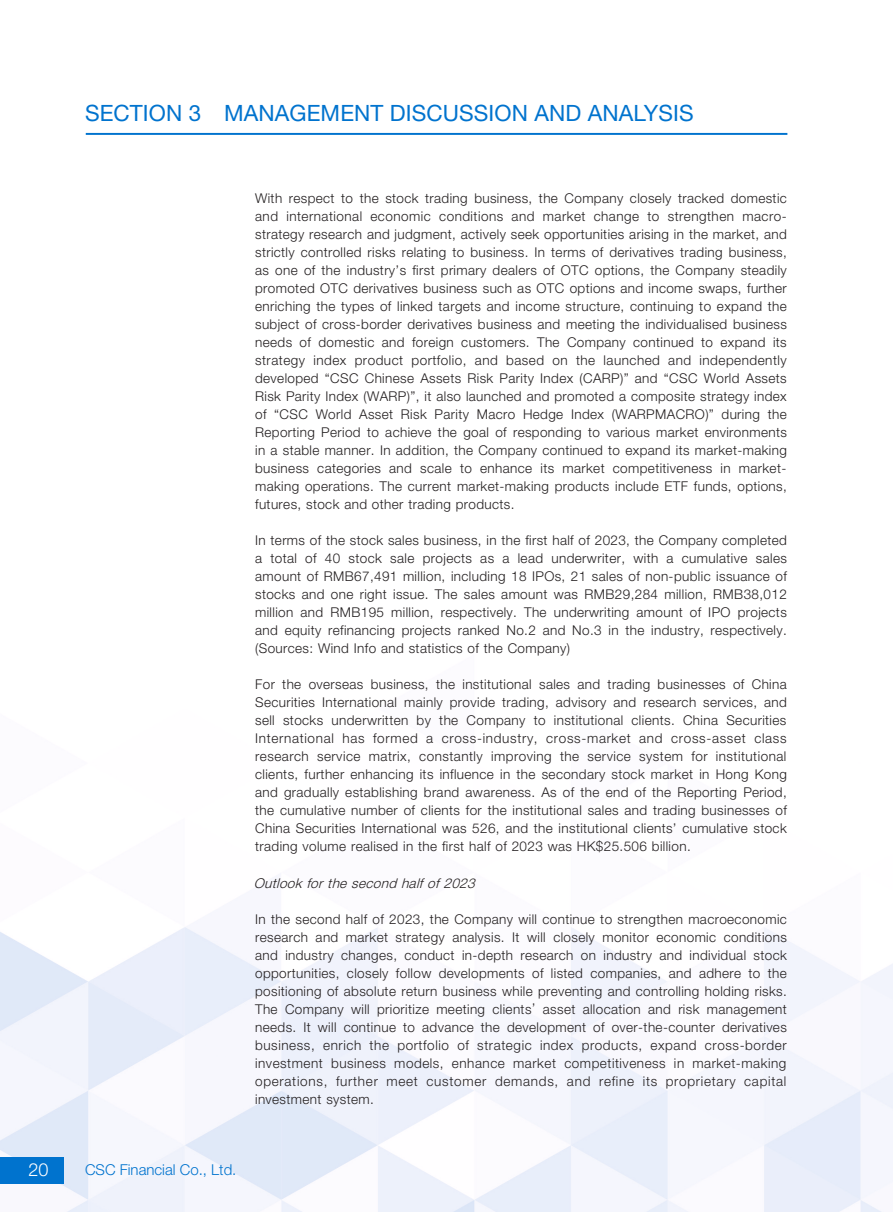
<style>
.page{position:relative;width:893px;height:1212px;background:#fff}
.page>*{position:absolute;margin:0;border:0;box-sizing:border-box;transform-origin:0 0}
.t1{font:22.5px "Helvetica Neue LT Std";letter-spacing:.005em;color:#0073ce}
.t2{font:300 18px "Helvetica Neue LT Std";color:#fff}
.t3{font:300 15px "Helvetica Neue LT Std";color:#0073ce}
.t4{font:300 13.5px/18px "Helvetica Neue LT Std";letter-spacing:.03em;color:#231f20;text-align:justify}
.t5{font:italic 300 13.5px "Helvetica Neue LT Std";color:#231f20}
</style>
<div class="page">
<img style="left:0;top:132px;width:893px;height:1080px">
<div style="left:0;top:1157px;width:64px;height:26px;background:#0073ce"></div>
<hr style="left:86px;top:133px;width:701px;height:2px;background:#0073ce">
<h1 class="t1" style="left:85px;top:99px;width:610px">SECTION 3 MANAGEMENT DISCUSSION AND ANALYSIS</h1>
<p class="t4" style="left:255px;top:189px;width:533px">With respect to the stock trading business, the Company closely tracked domestic and international economic conditions and market change to strengthen macro&shy;strategy research and judgment, actively seek opportunities arising in the market, and strictly controlled risks relating to business. In terms of derivatives trading business, as one of the industry’s first primary dealers of OTC options, the Company steadily promoted OTC derivatives business such as OTC options and income swaps, further enriching the types of linked targets and income structure, continuing to expand the subject of cross-border derivatives business and meeting the individualised business needs of domestic and foreign customers. The Company continued to expand its strategy index product portfolio, and based on the launched and independently developed “CSC Chinese Assets Risk Parity Index (CARP)” and “CSC World Assets Risk Parity Index (WARP)”, it also launched and promoted a composite strategy index of “CSC World Asset Risk Parity Macro Hedge Index (WARPMACRO)” during the Reporting Period to achieve the goal of responding to various market environments in a stable manner. In addition, the Company continued to expand its market-making business categories and scale to enhance its market competitiveness in market&shy;making operations. The current market-making products include ETF funds, options, futures, stock and other trading products.</p>
<p class="t4" style="left:255px;top:531px;width:533px">In terms of the stock sales business, in the first half of 2023, the Company completed a total of 40 stock sale projects as a lead underwriter, with a cumulative sales amount of RMB67,491 million, including 18 IPOs, 21 sales of non-public issuance of stocks and one right issue. The sales amount was RMB29,284 million, RMB38,012 million and RMB195 million, respectively. The underwriting amount of IPO projects and equity refinancing projects ranked No.2 and No.3 in the industry, respectively. (Sources: Wind Info and statistics of the Company)</p>
<p class="t4" style="left:255px;top:675px;width:533px">For the overseas business, the institutional sales and trading businesses of China Securities International mainly provide trading, advisory and research services, and sell stocks underwritten by the Company to institutional clients. China Securities International has formed a cross-industry, cross-market and cross-asset class research service matrix, constantly improving the service system for institutional clients, further enhancing its influence in the secondary stock market in Hong Kong and gradually establishing brand awareness. As of the end of the Reporting Period, the cumulative number of clients for the institutional sales and trading businesses of China Securities International was 526, and the institutional clients’ cumulative stock trading volume realised in the first half of 2023 was HK$25.506 billion.</p>
<p class="t5" style="left:254px;top:874px;width:227px">Outlookforthe second halfof2023</p>
<p class="t4" style="left:255px;top:909px;width:533px">In the second half of 2023, the Company will continue to strengthen macroeconomic research and market strategy analysis. It will closely monitor economic conditions and industry changes, conduct in-depth research on industry and individual stock opportunities, closely follow developments of listed companies, and adhere to the positioning of absolute return business while preventing and controlling holding risks.<br>The Company will prioritize meeting clients’ asset allocation and risk management needs. It will continue to advance the development of over-the-counter derivatives business, enrich the portfolio of strategic index products, expand cross-border investment business models, enhance market competitiveness in market-making operations, further meet customer demands, and refine its proprietary capital investment system.</p>
<h2 class="t2" style="left:28px;top:1159px;width:22px">20</h2>
<p class="t3" style="left:85px;top:1160px;width:153px">CSC Financial Co., Ltd.</p>
</div>
